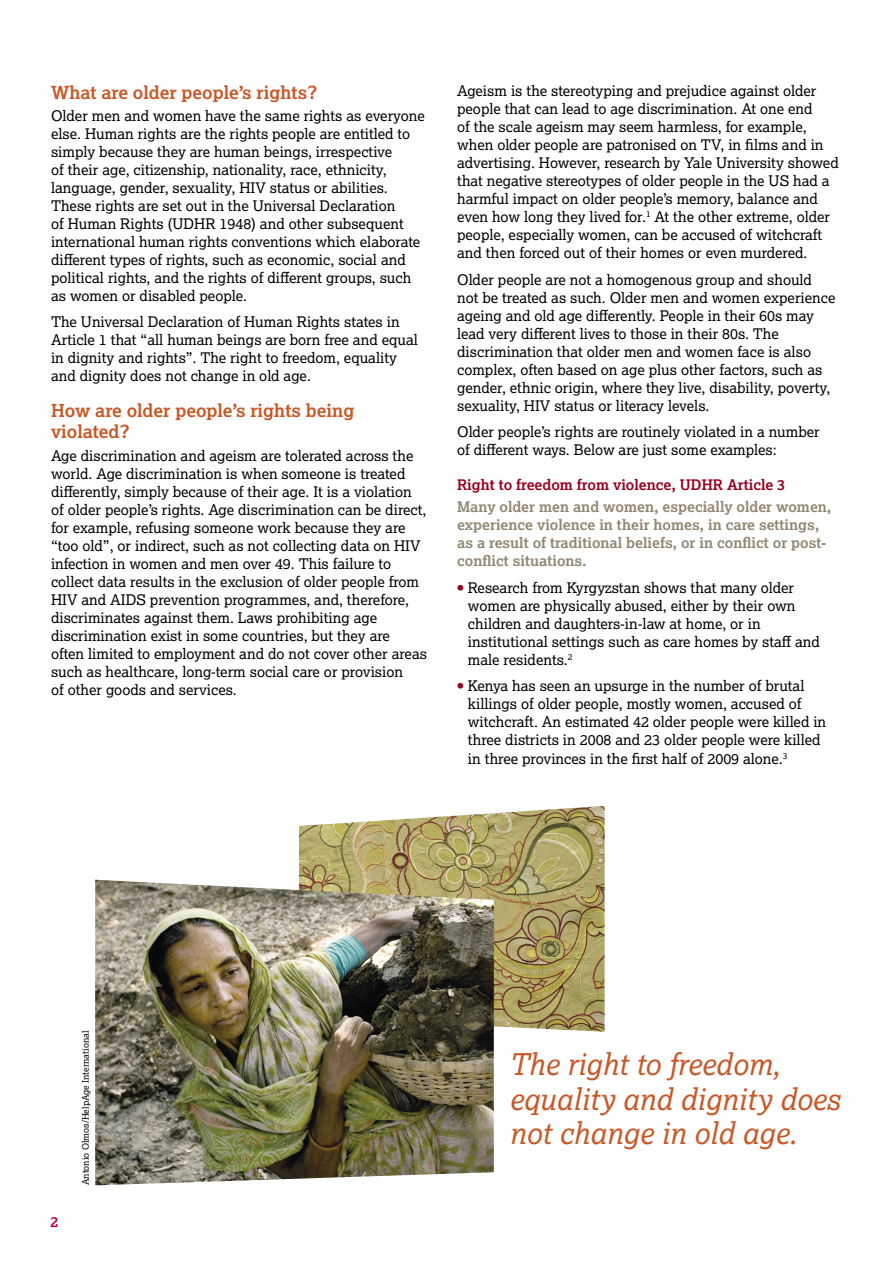
<style>
.page{position:relative;width:893px;height:1263px;background:#fff}
.page>*{position:absolute;margin:0;border:0;box-sizing:border-box;transform-origin:0 0}
.t1{font:italic 30px/34.5px "Lexia";color:#c95827}
.t2{font:700 18px/21px "Lexia";color:#c95827}
.t3{font:14.7px/18px "Lexia";color:#000}
.t4{font:700 14.7px/18px "Lexia";color:#8f8771}
.t5{font:700 14.7px "Lexia";color:#97001f}
.t6{font:700 14.7px "Lexia";color:#c0004a}
.t7{font:9px "Lexia";color:#000}
.s1{font-family:"Lexia X Bold";color:#97001f}
</style>
<div class="page">
<img style="left:299px;top:806px;width:306px;height:226px">
<img style="left:95px;top:880px;width:399px;height:305px">
<p class="t2" style="left:51px;top:81px;width:268px">What are older people’s rights?</p>
<p class="t3" style="left:51px;top:106px;width:375px">Older men and women have the same rights as everyone else. Human rights are the rights people are entitled to simply because they are human beings, irrespective<br>of their age, citizenship, nationality, race, ethnicity, language, gender, sexuality, HIV status or abilities.<br>These rights are set out in the Universal Declaration<br>of Human Rights (UDHR 1948) and other subsequent international human rights conventions which elaborate different types of rights, such as economic, social and political rights, and the rights of different groups, such as women or disabled people.</p>
<p class="t3" style="left:51px;top:313px;width:368px">The Universal Declaration of Human Rights states in Article 1 that “all human beings are born free and equal in dignity and rights”. The right to freedom, equality and dignity does not change in old age.</p>
<p class="t2" style="left:51px;top:400px;width:305px">How are older people’s rights being violated?</p>
<p class="t3" style="left:51px;top:446px;width:378px">Age discrimination and ageism are tolerated across the world. Age discrimination is when someone is treated differently, simply because of their age. It is a violation of older people’s rights. Age discrimination can be direct, for example, refusing someone work because they are “too old”, or indirect, such as not collecting data on HIV infection in women and men over 49. This failure to collect data results in the exclusion of older people from HIV and AIDS prevention programmes, and, therefore, discriminates against them. Laws prohibiting age discrimination exist in some countries, but they are<br>often limited to employment and do not cover other areas such as healthcare, long-term social care or provision<br>of other goods and services.</p>
<p class="t3" style="left:457px;top:81px;width:383px">Ageism is the stereotyping and prejudice against older people that can lead to age discrimination. At one end<br>of the scale ageism may seem harmless, for example, when older people are patronised on TV, in films and in advertising. However, research by Yale University showed that negative stereotypes of older people in the US had a harmful impact on older people’s memory, balance and even how long they lived for.<sup>1</sup> At the other extreme, older people, especially women, can be accused of witchcraft and then forced out of their homes or even murdered.</p>
<p class="t3" style="left:457px;top:270px;width:380px">Older people are not a homogenous group and should not be treated as such. Older men and women experience ageing and old age differently. People in their 60s may lead very different lives to those in their 80s. The discrimination that older men and women face is also complex, often based on age plus other factors, such as gender, ethnic origin, where they live, disability, poverty, sexuality, HIV status or literacy levels.</p>
<p class="t3" style="left:457px;top:422px;width:364px">Older people’s rights are routinely violated in a number of different ways. Below are just some examples:</p>
<p class="t5" style="left:457px;top:476px;width:330px">Right to freedom from violence, UDHR Article 3</p>
<p class="t4" style="left:457px;top:498px;width:376px">Many older men and women, especially older women, experience violence in their homes, in care settings, as a result of traditional beliefs, or in conflict or post&shy;conflict situations.</p>
<p class="t3" style="left:468px;top:578px;width:353px;text-indent:-11px"><span class="s1">•</span> Research from Kyrgyzstan shows that many older women are physically abused, either by their own children and daughters-in-law at home, or in institutional settings such as care homes by staff and male residents.<sup>2</sup></p>
<p class="t3" style="left:468px;top:677px;width:360px;text-indent:-11px"><span class="s1">•</span> Kenya has seen an upsurge in the number of brutal killings of older people, mostly women, accused of witchcraft. An estimated 42 older people were killed in three districts in 2008 and 23 older people were killed in three provinces in the first half of 2009 alone.<sup>3</sup></p>
<p class="t6" style="left:51px;top:1212px;width:9px">2</p>
<p class="t7" style="left:80px;top:1185px;width:156px;rotate:-90deg">Antonio Olmos/HelpAge International</p>
<h1 class="t1" style="left:509px;top:1046px;width:333px">The right to freedom, equality and dignity does not change in old age.</h1>
</div>
